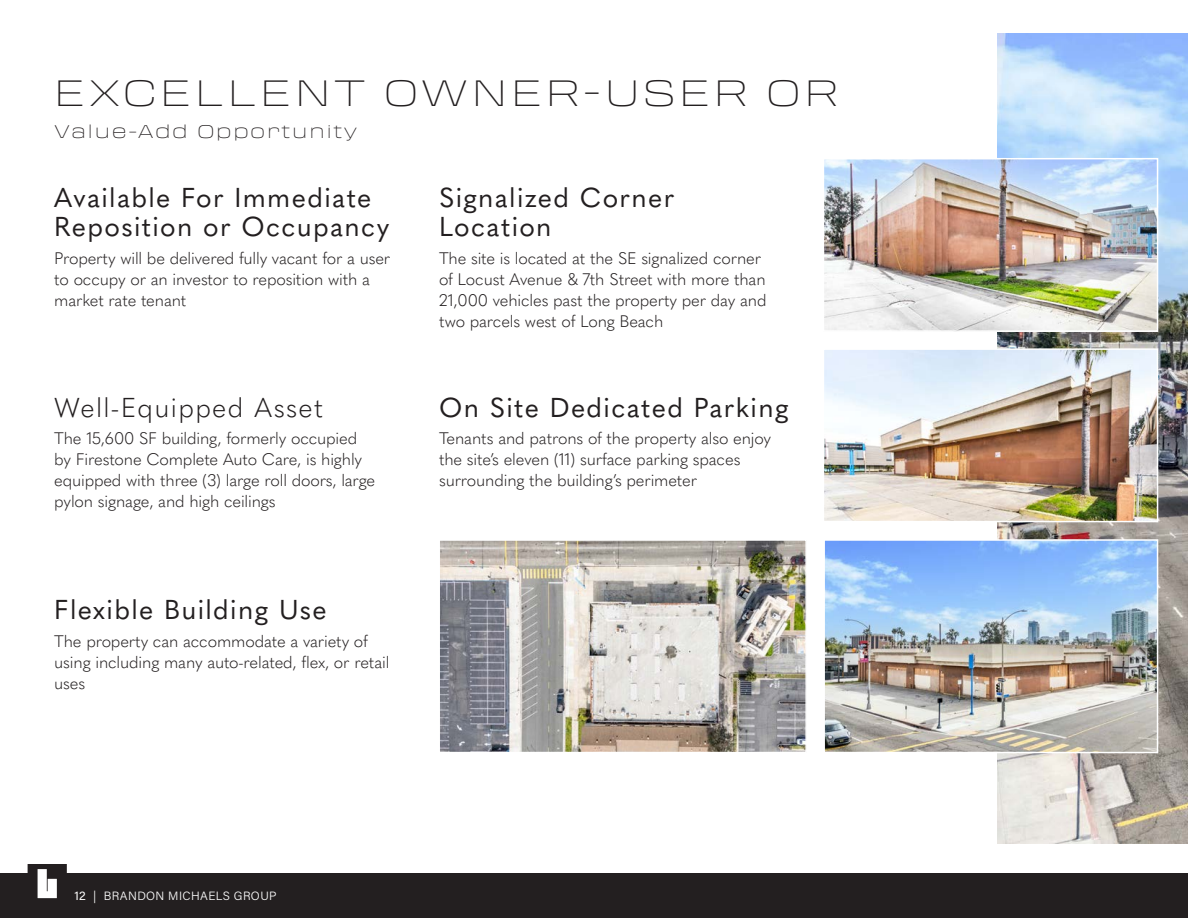
<style>
.page{position:relative;width:1188px;height:918px;background:#fff}
.page>*{position:absolute;margin:0;border:0;box-sizing:border-box;transform-origin:0 0}
.t1{font:100 expanded 36px "Transducer";letter-spacing:.11em;color:#231f20}
.t2{font:27px/28.5px "Quasimoda";letter-spacing:.05em;color:#231f20}
.t3{font:300 27px "Quasimoda";letter-spacing:.05em;color:#231f20}
.t4{font:100 expanded 18px "Transducer";letter-spacing:.11em;color:#231f20}
.t5{font:300 16.5px/21px "Quasimoda";letter-spacing:-.01em;color:#231f20}
.t6{font:300 12px "Acumin Pro";letter-spacing:.035em;color:#fff}
.s1{font-weight:400}
</style>
<div class="page">
<img style="left:998px;top:33px;width:190px;height:810px">
<img style="left:441px;top:542px;width:363px;height:208px">
<div style="left:438px;top:539px;width:369px;height:214px;border:2px solid #fff"></div>
<img style="left:826px;top:542px;width:329px;height:208px">
<div style="left:823px;top:539px;width:335px;height:214px;border:2px solid #fff"></div>
<img style="left:826px;top:351px;width:329px;height:168px">
<div style="left:823px;top:348px;width:335px;height:174px;border:2px solid #fff"></div>
<img style="left:826px;top:161px;width:329px;height:168px">
<div style="left:823px;top:158px;width:335px;height:174px;border:2px solid #fff"></div>
<div style="left:0;top:873px;width:1188px;height:45px;background:#231f20"></div>
<svg style="left:28px;top:864px;width:39px;height:35px"></svg>
<p class="t1" style="left:54px;top:71px;width:785px">EXCELLENT OWNER-USER OR</p>
<p class="t4" style="left:54px;top:120px;width:304px">Value-Add Opportunity</p>
<p class="t2" style="left:54px;top:182px;width:336px">Available For Immediate<br>Reposition or Occupancy</p>
<p class="t5" style="left:54px;top:246px;width:337px">Property will be delivered fully vacant for a user to occupy or an investor to reposition with a market rate tenant</p>
<p class="t3" style="left:54px;top:387px;width:270px">Well-Equipped Asset</p>
<p class="t5" style="left:54px;top:427px;width:323px">The 15,600 SF building, formerly occupied by Firestone Complete Auto Care, is highly equipped with three (3) large roll doors, large pylon signage, and high ceilings</p>
<p class="t2" style="left:54px;top:593px;width:274px">Flexible Building Use</p>
<p class="t5" style="left:54px;top:629px;width:337px">The property can accommodate a variety of using including many auto-related, flex, or retail uses</p>
<p class="t2" style="left:439px;top:182px;width:237px">Signalized Corner<br>Location</p>
<p class="t5" style="left:439px;top:246px;width:329px">The site is located at the SE signalized corner of Locust Avenue &amp; 7th Street with more than 21,000 vehicles past the property per day and two parcels west of Long Beach</p>
<p class="t2" style="left:439px;top:391px;width:351px">On Site Dedicated Parking</p>
<p class="t5" style="left:439px;top:427px;width:334px">Tenants and patrons of the property also enjoy the site’s eleven (11) surface parking spaces surrounding the building’s perimeter</p>
<p class="t6" style="left:75px;top:887px;width:204px"><span class="s1">12</span> | BRANDON MICHAELS GROUP</p>
</div>
